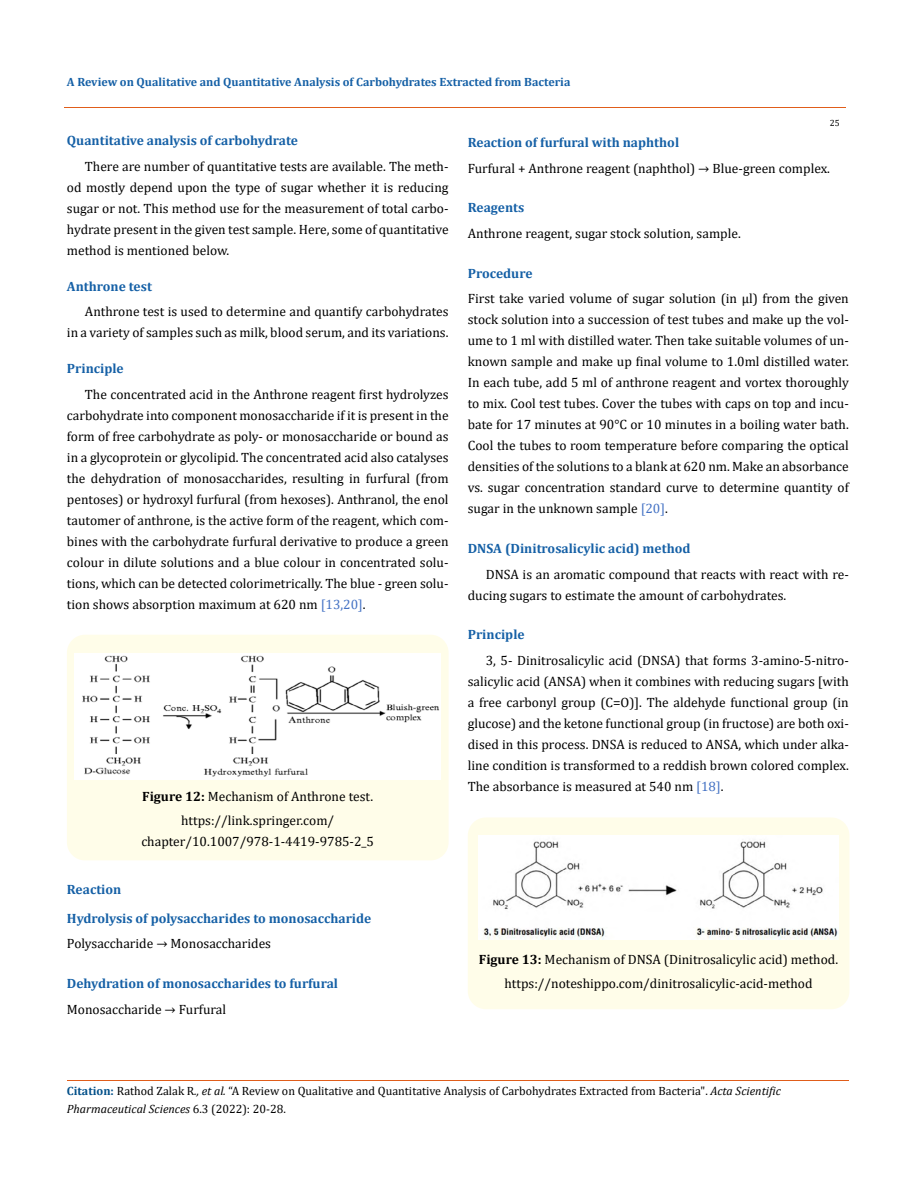
<style>
.page{position:relative;width:917px;height:1188px;background:#fff}
.page>*{position:absolute;margin:0;border:0;box-sizing:border-box;transform-origin:0 0}
.t1{font:13.5px/21px "Cambria";color:#000;text-align:justify}
.t2{font:700 13.5px/29.2px "Cambria";color:#1560a6}
.t3{font:12px/18px "Cambria";color:#000}
.t4{font:700 12px "Cambria";color:#1560a6}
.t5{font:9px "Cambria";color:#000}
.s1{color:#4472c4}
.s2{font-weight:700}
.s3{font-weight:700;color:#035089}
.s4{font-style:italic}
</style>
<div class="page">
<div style="left:67px;top:635px;width:381px;height:225px;background:#fffde9;border-radius:18px"></div>
<img style="left:75px;top:654px;width:365px;height:126px">
<div style="left:468px;top:818px;width:381px;height:191px;background:#fffde9;border-radius:18px"></div>
<img style="left:479px;top:835px;width:359px;height:105px">
<hr style="left:64px;top:108px;width:781px;height:1px;background:#e05d1a">
<hr style="left:67px;top:1080px;width:781px;height:1px;background:#e05d1a">
<p class="t4" style="left:67px;top:73px;width:505px">A Review on Qualitative and Quantitative Analysis of Carbohydrates Extracted from Bacteria</p>
<p class="t5" style="left:829px;top:118px;width:11px">25</p>
<p class="t2" style="left:67px;top:126px;width:232px">Quantitative analysis of carbohydrate</p>
<p class="t1" style="left:67px;top:156px;width:383px;text-indent:18px">There are number of quantitative tests are available. The meth&shy;od mostly depend upon the type of sugar whether it is reducing sugar or not. This method use for the measurement of total carbo&shy;hydrate present in the given test sample. Here, some of quantitative method is mentioned below.</p>
<p class="t2" style="left:67px;top:271px;width:86px">Anthrone test</p>
<p class="t1" style="left:67px;top:301px;width:383px;text-align:right">Anthrone test is used to determine and quantify carbohydrates<br>in a variety of samples such as milk, blood serum, and its variations.</p>
<p class="t2" style="left:67px;top:354px;width:58px">Principle</p>
<p class="t1" style="left:67px;top:384px;width:383px;text-indent:18px">The concentrated acid in the Anthrone reagent first hydrolyzes carbohydrate into component monosaccharide if it is present in the form of free carbohydrate as poly- or monosaccharide or bound as in a glycoprotein or glycolipid. The concentrated acid also catalyses the dehydration of monosaccharides, resulting in furfural (from pentoses) or hydroxyl furfural (from hexoses). Anthranol, the enol tautomer of anthrone, is the active form of the reagent, which com&shy;bines with the carbohydrate furfural derivative to produce a green colour in dilute solutions and a blue colour in concentrated solu&shy;tions, which can be detected colorimetrically. The blue - green solu&shy;tion shows absorption maximum at 620 nm <span class="s1">[13,20]</span>.</p>
<p class="t1" style="left:142px;top:784px;width:232px;line-height:24px;text-align:center"><span class="s2">Figure 12:</span> Mechanism of Anthrone test. https://link.springer.com/</p>
<p class="t1" style="left:141px;top:831px;width:234px">chapter/10.1007/978-1-4419-9785-2_5</p>
<p class="t2" style="left:67px;top:874px;width:306px">Reaction<br>Hydrolysis of polysaccharides to monosaccharide</p>
<p class="t1" style="left:67px;top:933px;width:206px">Polysaccharide → Monosaccharides</p>
<p class="t2" style="left:67px;top:969px;width:273px">Dehydration of monosaccharides to furfural</p>
<p class="t1" style="left:67px;top:999px;width:161px">Monosaccharide → Furfural</p>
<p class="t2" style="left:468px;top:128px;width:213px">Reaction of furfural with naphthol</p>
<p class="t1" style="left:468px;top:158px;width:364px">Furfural + Anthrone reagent (naphthol) → Blue-green complex.</p>
<p class="t2" style="left:468px;top:193px;width:58px">Reagents</p>
<p class="t1" style="left:468px;top:223px;width:274px">Anthrone reagent, sugar stock solution, sample.</p>
<p class="t2" style="left:468px;top:258px;width:66px">Procedure</p>
<p class="t1" style="left:468px;top:288px;width:382px">First take varied volume of sugar solution (in μl) from the given stock solution into a succession of test tubes and make up the vol&shy;ume to 1 ml with distilled water. Then take suitable volumes of un&shy;known sample and make up final volume to 1.0ml distilled water.<br>In each tube, add 5 ml of anthrone reagent and vortex thoroughly to mix. Cool test tubes. Cover the tubes with caps on top and incu&shy;bate for 17 minutes at 90°C or 10 minutes in a boiling water bath.<br>Cool the tubes to room temperature before comparing the optical densities of the solutions to a blank at 620 nm. Make an absorbance vs. sugar concentration standard curve to determine quantity of sugar in the unknown sample <span class="s1">[20]</span>.</p>
<p class="t2" style="left:468px;top:533px;width:224px">DNSA (Dinitrosalicylic acid) method</p>
<p class="t1" style="left:468px;top:563px;width:382px;text-indent:18px">DNSA is an aromatic compound that reacts with react with re&shy;ducing sugars to estimate the amount of carbohydrates.</p>
<p class="t2" style="left:468px;top:620px;width:58px">Principle</p>
<p class="t1" style="left:468px;top:650px;width:382px;text-indent:18px">3, 5- Dinitrosalicylic acid (DNSA) that forms 3-amino-5-nitro&shy;salicylic acid (ANSA) when it combines with reducing sugars [with a free carbonyl group (C=O)]. The aldehyde functional group (in glucose) and the ketone functional group (in fructose) are both oxi&shy;dised in this process. DNSA is reduced to ANSA, which under alka&shy;line condition is transformed to a reddish brown colored complex.<br>The absorbance is measured at 540 nm <span class="s1">[18]</span>.</p>
<p class="t1" style="left:479px;top:948px;width:361px;line-height:24px;text-align:center"><span class="s2">Figure 13:</span> Mechanism of DNSA (Dinitrosalicylic acid) method. https://noteshippo.com/dinitrosalicylic-acid-method</p>
<p class="t3" style="left:67px;top:1082px;width:715px"><span class="s3">Citation:</span> Rathod Zalak R<span class="s4">., et al.</span> “A Review on Qualitative and Quantitative Analysis of Carbohydrates Extracted from Bacteria". <span class="s4">Acta Scientific<br>Pharmaceutical Sciences</span> 6.3 (2022): 20-28.</p>
</div>
